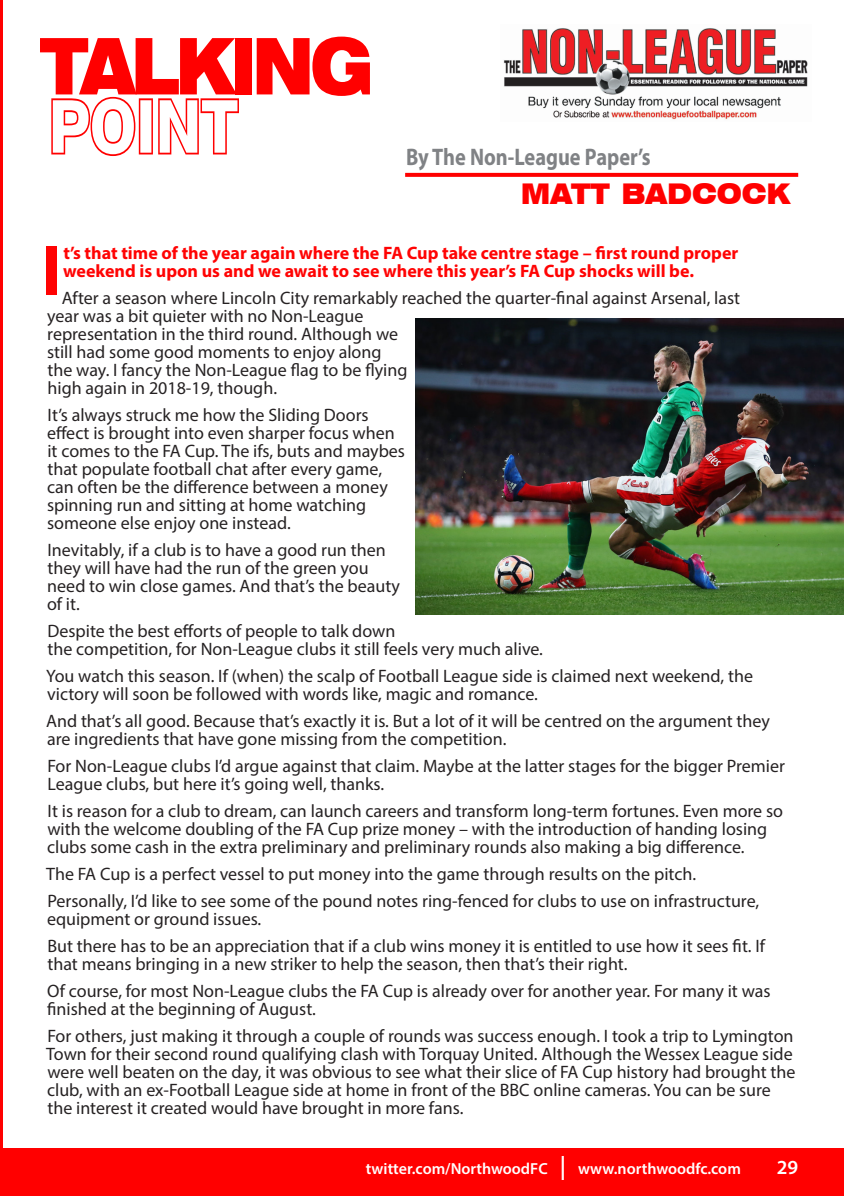
<style>
.page{position:relative;width:844px;height:1196px;background:#fff}
.page>*{position:absolute;margin:0;border:0;box-sizing:border-box;transform-origin:0 0}
.swiss_head{font:900 expanded 78px/60px "Swiss 721 BT";letter-spacing:-.07em;color:#f00;scale:.77 1}
.t1{font:700 71.4px "Myriad Pro";color:#f00}
.t2{font:900 expanded 28.6px "Swiss 721 BT";color:#f00;scale:.84 1}
.t3{font:700 24px "Myriad Pro";color:#808285;scale:.85 1}
.t4{font:600 20px "Myriad Pro";color:#fff}
.t5{font:18px/18px "Myriad Pro";color:#231f20}
.t6{font:700 18px/18px "Myriad Pro";color:#f00}
.t7{font:600 16px "Myriad Pro";color:#fff}
.s1{font-family:"Swiss 721 BT Black Outline";font-weight:400;font-stretch:normal}
.s2{font-size:24px}
</style>
<div class="page">
<hr style="left:0;top:0;width:3px;height:1156px;background:#f00">
<div style="left:0;top:1148px;width:844px;height:47px;background:#f00"></div>
<svg style="left:405px;top:173px;width:393px;height:4px;background:#ff0808"></svg>
<img style="left:503px;top:28px;width:305px;height:92px">
<img style="left:416px;top:318px;width:428px;height:296px">
<p class="swiss_head" style="left:40px;top:36px;width:434px">TALKING<br><span class="s1">POINT</span></p>
<p class="t3" style="left:406px;top:141px;width:289px">By The Non-League Paper’s</p>
<p class="t2" style="left:521px;top:176px;width:322px">MATT BADCOCK</p>
<h2 class="t1" style="left:42px;top:224px;width:22px">I</h2>
<p class="t6" style="left:63px;top:243px;width:677px">t’s that time of the year again where the FA Cup take centre stage – first round proper weekend is upon us and we await to see where this year’s FA Cup shocks will be.</p>
<p class="t5" style="left:47px;top:288px;width:695px;text-indent:15px">After a season where Lincoln City remarkably reached the quarter-final against Arsenal, last year was a bit quieter with no Non-League<br>representation in the third round. Although we<br>still had some good moments to enjoy along<br>the way. I fancy the Non-League flag to be flying<br>high again in 2018-19, though.</p>
<p class="t5" style="left:47px;top:405px;width:360px">It’s always struck me how the Sliding Doors effect is brought into even sharper focus when it comes to the FA Cup. The ifs, buts and maybes that populate football chat after every game, can often be the difference between a money spinning run and sitting at home watching someone else enjoy one instead.</p>
<p class="t5" style="left:47px;top:540px;width:354px">Inevitably, if a club is to have a good run then they will have had the run of the green you need to win close games. And that’s the beauty of it.</p>
<p class="t5" style="left:47px;top:621px;width:497px">Despite the best efforts of people to talk down<br>the competition, for Non-League clubs it still feels very much alive.</p>
<p class="t5" style="left:46px;top:666px;width:708px">You watch this season. If (when) the scalp of Football League side is claimed next weekend, the victory will soon be followed with words like, magic and romance.</p>
<p class="t5" style="left:46px;top:711px;width:725px">And that’s all good. Because that’s exactly it is. But a lot of it will be centred on the argument they are ingredients that have gone missing from the competition.</p>
<p class="t5" style="left:47px;top:756px;width:739px">For Non-League clubs I’d argue against that claim. Maybe at the latter stages for the bigger Premier<br>League clubs, but here it’s going well, thanks.</p>
<p class="t5" style="left:47px;top:801px;width:738px">It is reason for a club to dream, can launch careers and transform long-term fortunes. Even more so with the welcome doubling of the FA Cup prize money – with the introduction of handing losing clubs some cash in the extra preliminary and preliminary rounds also making a big difference.</p>
<p class="t5" style="left:46px;top:860px;width:714px;line-height:27px">The FA Cup is a perfect vessel to put money into the game through results on the pitch.<br>Personally, I’d like to see some of the pound notes ring-fenced for clubs to use on infrastructure,</p>
<p class="t5" style="left:47px;top:905px;width:720px;line-height:27px">equipment or ground issues.<br>But there has to be an appreciation that if a club wins money it is entitled to use how it sees fit. If</p>
<p class="t5" style="left:47px;top:950px;width:725px;line-height:27px">that means bringing in a new striker to help the season, then that’s their right.<br>Of course, for most Non-League clubs the FA Cup is already over for another year. For many it was</p>
<p class="t5" style="left:47px;top:995px;width:748px;line-height:27px">finished at the beginning of August.<br>For others, just making it through a couple of rounds was success enough. I took a trip to Lymington</p>
<p class="t5" style="left:46px;top:1044px;width:751px">Town for their second round qualifying clash with Torquay United. Although the Wessex League side were well beaten on the day, it was obvious to see what their slice of FA Cup history had brought the club, with an ex-Football League side at home in front of the BBC online cameras. You can be sure the interest it created would have brought in more fans.</p>
<p class="t7" style="left:366px;top:1158px;width:376px">twitter.com/NorthwoodFC <span class="s2">|</span> www.northwoodfc.com</p>
<p class="t4" style="left:777px;top:1154px;width:23px">29</p>
</div>
